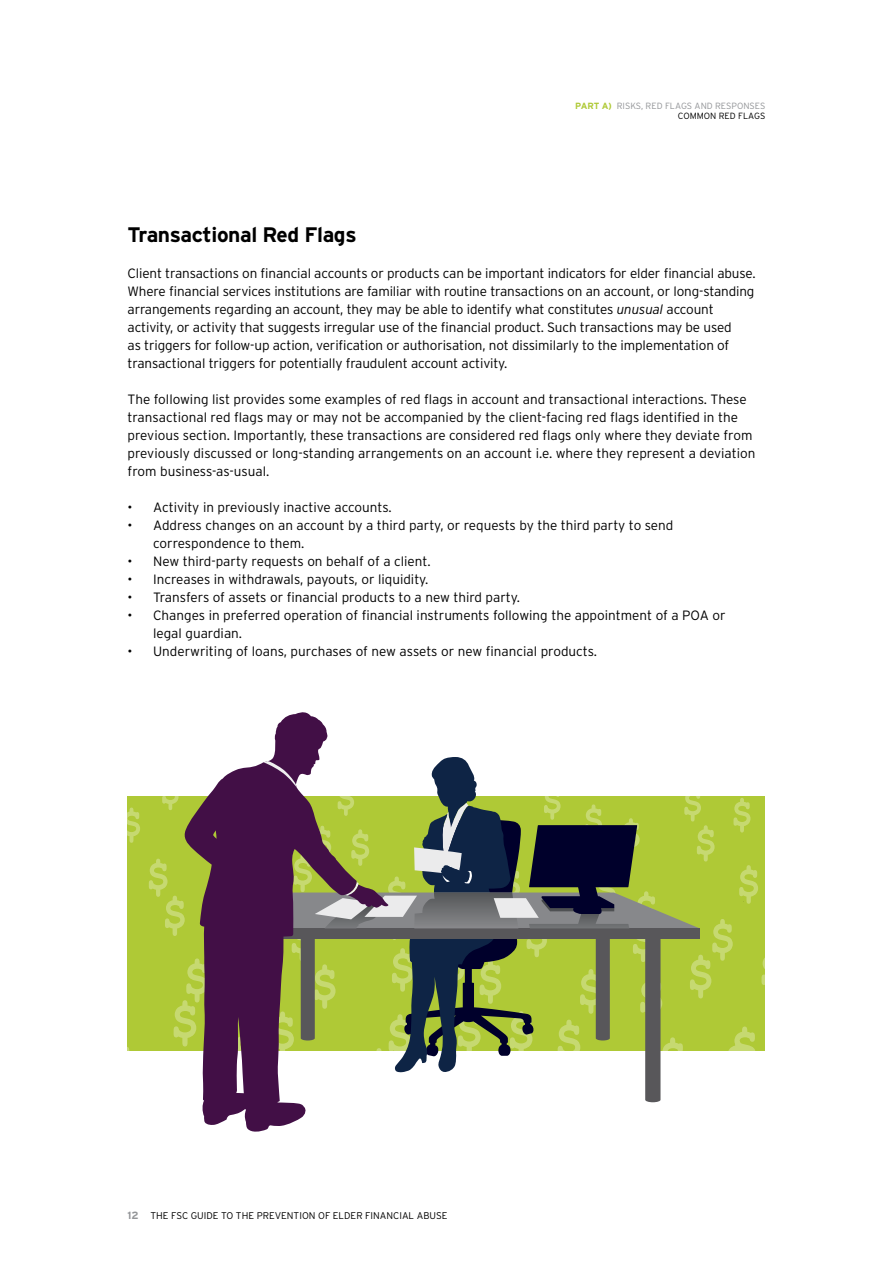
<style>
.page{position:relative;width:893px;height:1263px;background:#fff}
.page>*{position:absolute;margin:0;border:0;box-sizing:border-box;transform-origin:0 0}
.t1{font:700 21px "Interstate";letter-spacing:-.02em;color:#000}
.t2{font:300 13.5px/18px "Interstate";letter-spacing:-.01em;color:#000}
.t3{font:300 9.75px "Interstate";color:#000}
.t4{font:300 9px/10.5px "Interstate";color:#939598;text-align:right}
.s1{font-weight:700;color:#afc936}
.s2{color:#000}
.s3{font-style:italic}
.s4{font-weight:700;font-size:10.5px;color:#939598}
</style>
<div class="page">
<div style="left:128px;top:796px;width:637px;height:254px;background:#afc936"></div>
<svg style="left:174px;top:1005px;width:8px;height:33px"></svg>
<svg style="left:149px;top:859px;width:33px;height:77px"></svg>
<svg style="left:128px;top:807px;width:12px;height:36px"></svg>
<svg style="left:162px;top:796px;width:17px;height:14px"></svg>
<svg style="left:182px;top:712px;width:146px;height:420px"></svg>
<svg style="left:216px;top:757px;width:549px;height:345px"></svg>
<p class="t4" style="left:575px;top:100px;width:192px"><span class="s1">PART A)</span> RISKS, RED FLAGS AND RESPONSES<br><span class="s2">COMMON RED FLAGS</span></p>
<h1 class="t1" style="left:128px;top:223px;width:231px">Transactional Red Flags</h1>
<p class="t2" style="left:128px;top:264px;width:629px">Client transactions on financial accounts or products can be important indicators for elder financial abuse.<br>Where financial services institutions are familiar with routine transactions on an account, or long-standing arrangements regarding an account, they may be able to identify what constitutes <span class="s3">unusual</span> account activity, or activity that suggests irregular use of the financial product. Such transactions may be used<br>as triggers for follow-up action, verification or authorisation, not dissimilarly to the implementation of transactional triggers for potentially fraudulent account activity.</p>
<p class="t2" style="left:128px;top:390px;width:629px">The following list provides some examples of red flags in account and transactional interactions. These transactional red flags may or may not be accompanied by the client-facing red flags identified in the previous section. Importantly, these transactions are considered red flags only where they deviate from previously discussed or long-standing arrangements on an account i.e. where they represent a deviation from business-as-usual.</p>
<p class="t2" style="left:128px;top:498px;width:266px">• Activity in previously inactive accounts.</p>
<p class="t2" style="left:153px;top:516px;width:522px;text-indent:-26px">• Address changes on an account by a third party, or requests by the third party to send correspondence to them.</p>
<p class="t2" style="left:128px;top:552px;width:305px">• New third-party requests on behalf of a client.</p>
<p class="t2" style="left:128px;top:570px;width:302px">• Increases in withdrawals, payouts, or liquidity.</p>
<p class="t2" style="left:128px;top:588px;width:394px">• Transfers of assets or financial products to a new third party.</p>
<p class="t2" style="left:153px;top:606px;width:574px;text-indent:-26px">• Changes in preferred operation of financial instruments following the appointment of a POA or legal guardian.</p>
<p class="t2" style="left:128px;top:642px;width:471px">• Underwriting of loans, purchases of new assets or new financial products.</p>
<p class="t3" style="left:128px;top:1210px;width:322px"><span class="s4">12</span> THE FSC GUIDE TO THE PREVENTION OF ELDER FINANCIAL ABUSE</p>
</div>
